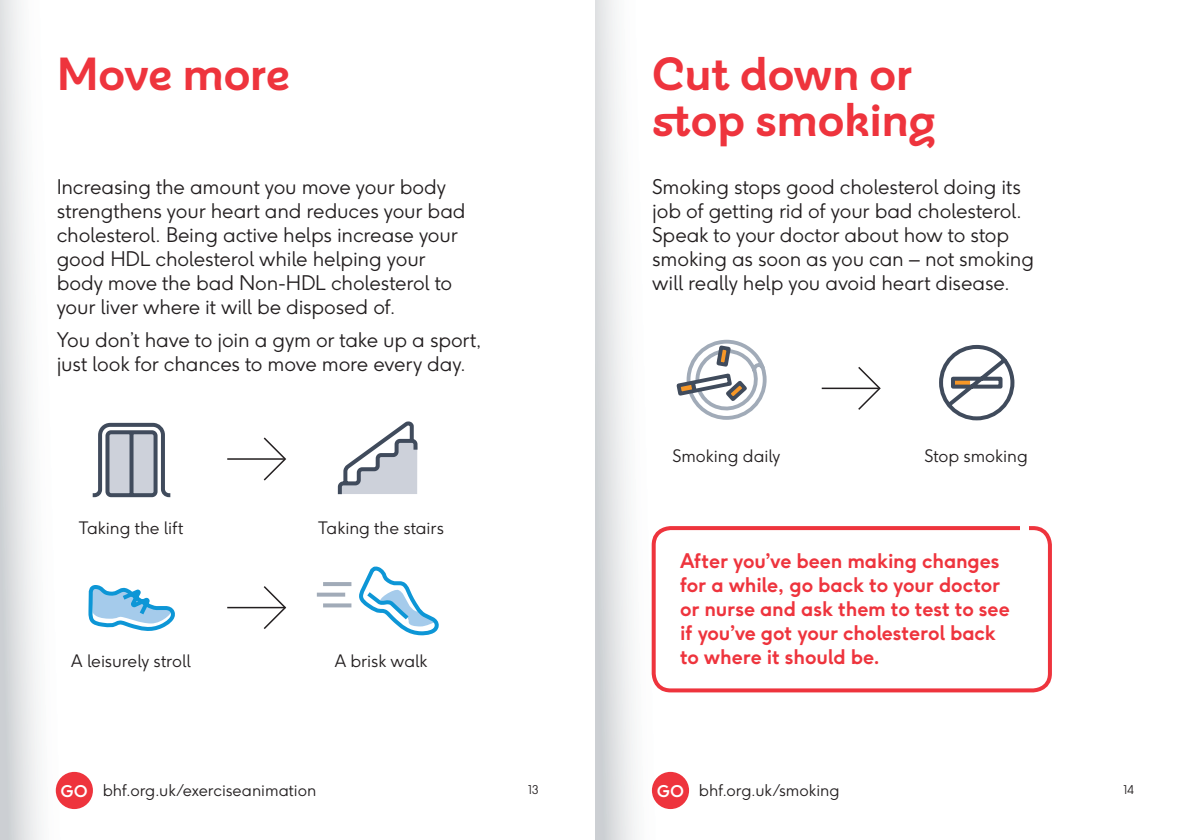
<style>
.page{position:relative;width:1191px;height:840px;background:#fff}
.page>*{position:absolute;margin:0;border:0;box-sizing:border-box;transform-origin:0 0}
.t1{font:700 46px/46px "BHF";color:#ee343d}
.t2{font:300 20px/24px "F37 Ginger";letter-spacing:-.005em;color:#231f20}
.t3{font:700 20px/24px "F37 Ginger";letter-spacing:-.01em;color:#ee343d}
.t4{font:300 17px "F37 Ginger";color:#231f20}
.t5{font:300 16px "F37 Ginger";color:#231f20}
.t6{font:300 12px "F37 Ginger";color:#231f20}
.s1{font-weight:700;color:#fff}
</style>
<div class="page">
<div style="left:651px;top:526px;width:401px;height:166px;border:4px solid #ee343d;border-radius:17px"></div>
<div style="left:1020px;top:503px;width:9px;height:52px;background:#fff"></div>
<svg style="left:856px;top:367px;width:25px;height:43px"></svg>
<hr style="left:821px;top:387px;width:57px;height:2px;background:#231f20">
<div style="left:652px;top:771px;width:37px;height:37px;background:#ee343d;border-radius:50%"></div>
<svg style="left:939px;top:344px;width:76px;height:77px"></svg>
<svg style="left:676px;top:339px;width:91px;height:81px"></svg>
<svg style="left:262px;top:437px;width:24px;height:44px"></svg>
<hr style="left:227px;top:458px;width:57px;height:1px;background:#231f20">
<svg style="left:262px;top:586px;width:25px;height:43px"></svg>
<hr style="left:227px;top:606px;width:58px;height:2px;background:#231f20">
<div style="left:56px;top:771px;width:37px;height:37px;background:#ee343d;border-radius:50%"></div>
<svg style="left:92px;top:422px;width:79px;height:76px"></svg>
<svg style="left:88px;top:585px;width:87px;height:46px"></svg>
<svg style="left:337px;top:421px;width:81px;height:74px"></svg>
<svg style="left:359px;top:566px;width:80px;height:70px"></svg>
<svg style="left:317px;top:592px;width:28px;height:4px"></svg>
<svg style="left:323px;top:582px;width:28px;height:3px"></svg>
<svg style="left:323px;top:603px;width:28px;height:4px"></svg>
<svg style="left:595px;top:0;width:74px;height:839px"></svg>
<svg style="left:0;top:0;width:74px;height:839px"></svg>
<h1 class="t1" style="left:57px;top:51px;width:235px">Move more</h1>
<p class="t2" style="left:57px;top:174px;width:410px">Increasing the amount you move your body strengthens your heart and reduces your bad cholesterol. Being active helps increase your good HDL cholesterol while helping your body move the bad Non-HDL cholesterol to your liver where it will be disposed of.</p>
<p class="t2" style="left:57px;top:327px;width:426px">You don’t have to join a gym or take up a sport, just look for chances to move more every day.</p>
<p class="t4" style="left:79px;top:516px;width:106px">Taking the lift</p>
<p class="t4" style="left:318px;top:516px;width:127px">Taking the stairs</p>
<p class="t4" style="left:71px;top:649px;width:121px">A leisurely stroll</p>
<p class="t4" style="left:335px;top:649px;width:94px">A brisk walk</p>
<h1 class="t1" style="left:652px;top:51px;width:285px">Cut down or stop smoking</h1>
<p class="t2" style="left:652px;top:174px;width:383px">Smoking stops good cholesterol doing its job of getting rid of your bad cholesterol.<br>Speak to your doctor about how to stop smoking as soon as you can – not smoking will really help you avoid heart disease.</p>
<p class="t4" style="left:672px;top:445px;width:109px">Smoking daily</p>
<p class="t4" style="left:924px;top:445px;width:105px">Stop smoking</p>
<p class="t3" style="left:680px;top:547px;width:331px">After you’ve been making changes for a while, go back to your doctor or nurse and ask them to test to see if you’ve got your cholesterol back to where it should be.</p>
<p class="t5" style="left:61px;top:779px;width:257px"><span class="s1">GO</span> bhf.org.uk/exerciseanimation</p>
<p class="t6" style="left:528px;top:782px;width:12px">13</p>
<p class="t6" style="left:1123px;top:782px;width:12px">14</p>
<p class="t5" style="left:657px;top:779px;width:184px"><span class="s1">GO</span> bhf.org.uk/smoking</p>
</div>
